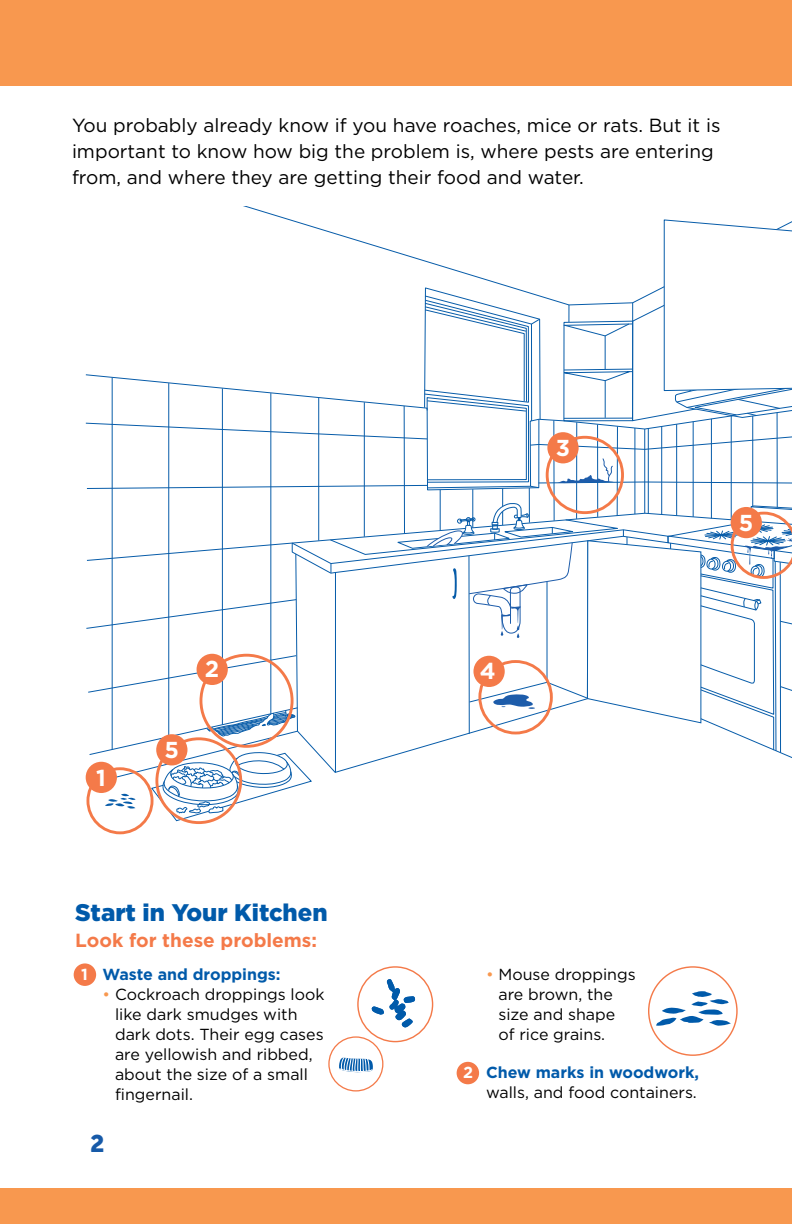
<style>
.page{position:relative;width:792px;height:1224px;background:#f8984f}
.page>*{position:absolute;margin:0;border:0;box-sizing:border-box;transform-origin:0 0}
.t1{font:900 24px "Gotham";color:#005aaa}
.t2{font:24px "Museo Sans 900";color:#175aa8}
.t3{font:700 23px "Gotham";color:#fff}
.t4{font:19px/26px "Gotham";color:#000}
.t5{font:700 19px "Gotham";color:#f47a49}
.t6{font:16px/20px "Gotham";color:#000}
.t7{font:700 16px "Gotham";color:#005aaa}
.t8{font:700 16px "Gotham";color:#fff}
.s1{color:#f8984f}
.s2{font-weight:700;color:#005aaa}
</style>
<div class="page">
<div style="left:0;top:86px;width:792px;height:1102px;background:#fff"></div>
<hr style="left:553px;top:420px;width:2px;height:101px;background:#075ca9">
<hr style="left:576px;top:422px;width:1px;height:97px;background:#075ca9">
<hr style="left:597px;top:425px;width:1px;height:92px;background:#075ca9">
<hr style="left:529px;top:488px;width:1px;height:35px;background:#075ca9">
<hr style="left:617px;top:426px;width:1px;height:90px;background:#075ca9">
<hr style="left:634px;top:428px;width:1px;height:86px;background:#075ca9">
<hr style="left:648px;top:428px;width:1px;height:86px;background:#075ca9">
<hr style="left:661px;top:426px;width:1px;height:88px;background:#075ca9">
<hr style="left:676px;top:424px;width:1px;height:92px;background:#075ca9">
<hr style="left:693px;top:422px;width:1px;height:95px;background:#075ca9">
<hr style="left:711px;top:419px;width:1px;height:99px;background:#075ca9">
<hr style="left:731px;top:416px;width:1px;height:104px;background:#075ca9">
<hr style="left:752px;top:416px;width:1px;height:91px;background:#075ca9">
<hr style="left:777px;top:413px;width:1px;height:94px;background:#075ca9">
<hr style="left:502px;top:488px;width:1px;height:37px;background:#075ca9">
<hr style="left:472px;top:489px;width:1px;height:39px;background:#075ca9">
<hr style="left:440px;top:490px;width:1px;height:40px;background:#075ca9">
<hr style="left:404px;top:406px;width:1px;height:127px;background:#075ca9">
<hr style="left:364px;top:402px;width:1px;height:135px;background:#075ca9">
<hr style="left:318px;top:398px;width:1px;height:143px;background:#075ca9">
<hr style="left:270px;top:393px;width:1px;height:320px;background:#075ca9">
<hr style="left:222px;top:388px;width:1px;height:337px;background:#075ca9">
<hr style="left:168px;top:383px;width:1px;height:354px;background:#075ca9">
<hr style="left:112px;top:378px;width:1px;height:372px;background:#075ca9">
<hr style="left:644px;top:429px;width:1px;height:84px;background:#075ca9">
<svg style="left:85px;top:219px;width:707px;height:270px"></svg>
<div style="left:546px;top:436px;width:78px;height:78px;border:3px solid #f47a49;border-radius:50%"></div>
<div style="left:547px;top:432px;width:32px;height:31px;background:#f47a49;border-radius:50%"></div>
<svg style="left:85px;top:502px;width:707px;height:333px"></svg>
<div style="left:731px;top:507px;width:31px;height:31px;background:#f47a49;border-radius:50%"></div>
<div style="left:478px;top:660px;width:75px;height:74px;border:3px solid #f47a49;border-radius:50%"></div>
<div style="left:473px;top:656px;width:32px;height:31px;background:#f47a49;border-radius:50%"></div>
<div style="left:200px;top:654px;width:94px;height:94px;border:3px solid #f47a49;border-radius:50%"></div>
<div style="left:197px;top:654px;width:31px;height:31px;background:#f47a49;border-radius:50%"></div>
<div style="left:86px;top:767px;width:68px;height:67px;border:3px solid #f47a49;border-radius:50%"></div>
<div style="left:86px;top:762px;width:31px;height:31px;background:#f47a49;border-radius:50%"></div>
<div style="left:155px;top:737px;width:87px;height:87px;border:3px solid #f47a49;border-radius:50%"></div>
<div style="left:156px;top:734px;width:31px;height:31px;background:#f47a49;border-radius:50%"></div>
<div style="left:74px;top:963px;width:22px;height:23px;background:#f47a49;border-radius:50%"></div>
<svg style="left:371px;top:979px;width:44px;height:48px"></svg>
<div style="left:357px;top:966px;width:76px;height:76px;border:1px solid #f47a49;border-radius:50%"></div>
<div style="left:328px;top:1036px;width:55px;height:56px;border:1px solid #f47a49;border-radius:50%"></div>
<svg style="left:339px;top:1058px;width:34px;height:14px"></svg>
<div style="left:457px;top:1062px;width:22px;height:22px;background:#f47a49;border-radius:50%"></div>
<svg style="left:656px;top:991px;width:75px;height:35px"></svg>
<p class="t4" style="left:72px;top:111px;width:650px">You probably already know if you have roaches, mice or rats. But it is important to know how big the problem is, where pests are entering from, and where they are getting their food and water.</p>
<p class="t3" style="left:556px;top:433px;width:16px">3</p>
<p class="t3" style="left:739px;top:508px;width:16px">5</p>
<p class="t3" style="left:96px;top:762px;width:11px">1</p>
<p class="t3" style="left:165px;top:735px;width:16px">5</p>
<p class="t3" style="left:205px;top:654px;width:16px">2</p>
<p class="t3" style="left:480px;top:656px;width:17px">4</p>
<p class="t1" style="left:75px;top:896px;width:254px">Start in Your Kitchen</p>
<p class="t5" style="left:75px;top:927px;width:243px">Look for these problems:</p>
<p class="t7" style="left:103px;top:964px;width:180px">Waste and droppings:</p>
<p class="t6" style="left:115px;top:984px;width:211px;text-indent:-12px"><span class="s1">•</span> Cockroach droppings look like dark smudges with dark dots. Their egg cases are yellowish and ribbed, about the size of a small fingernail.</p>
<p class="t8" style="left:81px;top:964px;width:8px">1</p>
<h1 class="t2" style="left:90px;top:1130px;width:16px">2</h1>
<p class="t8" style="left:463px;top:1062px;width:11px">2</p>
<p class="t6" style="left:498px;top:964px;width:139px;text-indent:-12px"><span class="s1">•</span> Mouse droppings are brown, the size and shape<br>of rice grains.</p>
<p class="t6" style="left:486px;top:1062px;width:215px"><span class="s2">Chew marks in woodwork, </span>walls, and food containers.</p>
</div>
